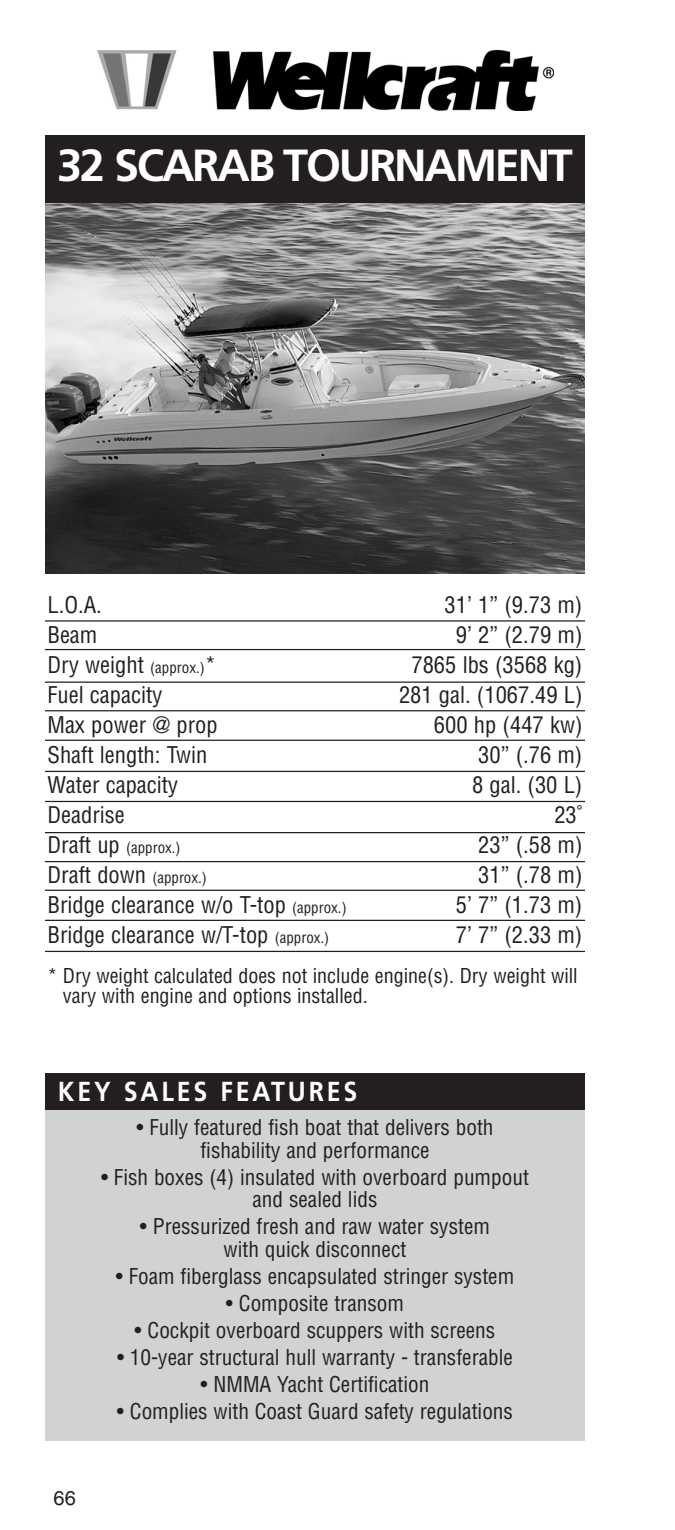
<style>
.page{position:relative;width:675px;height:1530px;background:#fff}
.page>*{position:absolute;margin:0;border:0;box-sizing:border-box;transform-origin:0 0}
.t1{font:700 45px "Frutiger";letter-spacing:-.05em;color:#fff}
.t2{font:700 27.5px "Frutiger";letter-spacing:.11em;color:#fff;scale:.91 1}
.t3{font:condensed 22.5px "Helvetica";color:#231f20}
.t4{font:condensed 21.25px/22.5px "Helvetica";color:#231f20;text-align:center}
.t5{font:condensed 20px/20px "Helvetica";color:#231f20}
.t6{font:20px "Helvetica";color:#231f20}
.t7{font:condensed 15px "Helvetica";color:#231f20}
.s1{font-size:15px}
.s2{font-size:22.5px}
</style>
<div class="page">
<img style="left:97px;top:49px;width:457px;height:61px">
<div style="left:45px;top:1108px;width:540px;height:333px;background:#d1d2d4"></div>
<div style="left:45px;top:1074px;width:540px;height:36px;background:#231f20"></div>
<img style="left:45px;top:202px;width:540px;height:372px">
<hr style="left:45px;top:620px;width:540px;height:2px;background:#231f20">
<hr style="left:45px;top:649px;width:540px;height:1px;background:#231f20">
<hr style="left:45px;top:682px;width:540px;height:1px;background:#231f20">
<hr style="left:45px;top:710px;width:540px;height:1px;background:#231f20">
<hr style="left:45px;top:740px;width:540px;height:1px;background:#231f20">
<hr style="left:45px;top:771px;width:540px;height:1px;background:#231f20">
<hr style="left:45px;top:801px;width:540px;height:1px;background:#231f20">
<hr style="left:45px;top:832px;width:540px;height:1px;background:#231f20">
<hr style="left:45px;top:861px;width:540px;height:1px;background:#231f20">
<hr style="left:45px;top:890px;width:540px;height:1px;background:#231f20">
<hr style="left:45px;top:920px;width:540px;height:1px;background:#231f20">
<hr style="left:45px;top:951px;width:540px;height:1px;background:#231f20">
<div style="left:45px;top:135px;width:540px;height:67px;background:#231f20"></div>
<h1 class="t1" style="left:57px;top:147px;width:517px">32 SCARAB TOURNAMENT</h1>
<p class="t3" style="left:48px;top:596px;width:56px">L.O.A.</p>
<p class="t3" style="left:445px;top:596px;width:139px">31’ 1” (9.73 m)</p>
<p class="t3" style="left:48px;top:626px;width:51px">Beam</p>
<p class="t3" style="left:456px;top:626px;width:128px">9’ 2” (2.79 m)</p>
<p class="t3" style="left:48px;top:656px;width:170px">Dry weight <span class="s1">(approx.)</span>*</p>
<p class="t3" style="left:411px;top:656px;width:172px">7865 lbs (3568 kg)</p>
<p class="t3" style="left:47px;top:686px;width:116px">Fuel capacity</p>
<p class="t3" style="left:399px;top:686px;width:185px">281 gal. (1067.49 L)</p>
<p class="t3" style="left:47px;top:716px;width:172px">Max power @ prop</p>
<p class="t3" style="left:434px;top:716px;width:150px">600 hp (447 kw)</p>
<p class="t3" style="left:47px;top:746px;width:162px">Shaft length: Twin</p>
<p class="t3" style="left:478px;top:746px;width:106px">30” (.76 m)</p>
<p class="t3" style="left:47px;top:776px;width:132px">Water capacity</p>
<p class="t3" style="left:472px;top:776px;width:112px">8 gal. (30 L)</p>
<p class="t3" style="left:47px;top:806px;width:79px">Deadrise</p>
<p class="t3" style="left:554px;top:806px;width:30px">23˚</p>
<p class="t7" style="left:47px;top:842px;width:135px"><span class="s2">Draft up</span> (approx.)</p>
<p class="t3" style="left:478px;top:836px;width:106px">23” (.58 m)</p>
<p class="t3" style="left:47px;top:866px;width:161px">Draft down <span class="s1">(approx.)</span></p>
<p class="t3" style="left:478px;top:866px;width:106px">31” (.78 m)</p>
<p class="t3" style="left:47px;top:896px;width:301px">Bridge clearance w/o T-top <span class="s1">(approx.)</span></p>
<p class="t3" style="left:456px;top:896px;width:128px">5’ 7” (1.73 m)</p>
<p class="t3" style="left:47px;top:926px;width:283px">Bridge clearance w/T-top <span class="s1">(approx.)</span></p>
<p class="t3" style="left:456px;top:926px;width:128px">7’ 7” (2.33 m)</p>
<p class="t5" style="left:63px;top:968px;width:516px;text-indent:-15px">* Dry weight calculated does not include engine(s). Dry weight will vary with engine and options installed.</p>
<p class="t2" style="left:58px;top:1080px;width:331px">KEY SALES FEATURES</p>
<p class="t4" style="left:136px;top:1118px;width:359px">• Fully featured fish boat that delivers both fishability and performance</p>
<p class="t4" style="left:101px;top:1168px;width:429px">• Fish boxes (4) insulated with overboard pumpout and sealed lids</p>
<p class="t4" style="left:140px;top:1217px;width:352px">• Pressurized fresh and raw water system with quick disconnect</p>
<p class="t4" style="left:116px;top:1267px;width:400px">• Foam fiberglass encapsulated stringer system</p>
<p class="t4" style="left:226px;top:1294px;width:180px">• Composite transom</p>
<p class="t4" style="left:135px;top:1321px;width:362px">• Cockpit overboard scuppers with screens</p>
<p class="t4" style="left:117px;top:1348px;width:398px">• 10-year structural hull warranty - transferable</p>
<p class="t4" style="left:201px;top:1375px;width:230px">• NMMA Yacht Certification</p>
<p class="t4" style="left:117px;top:1402px;width:398px">• Complies with Coast Guard safety regulations</p>
<p class="t6" style="left:54px;top:1490px;width:24px">66</p>
</div>
